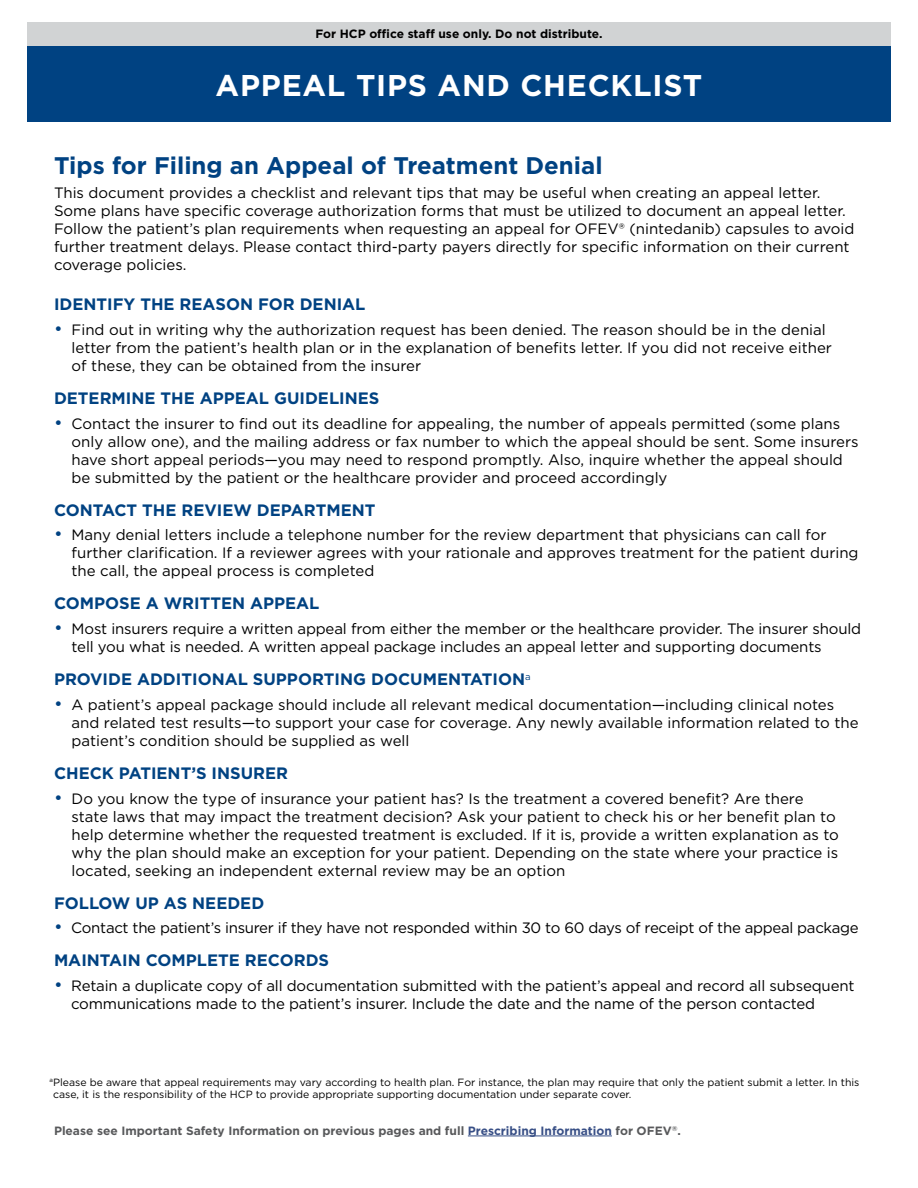
<style>
.page{position:relative;width:918px;height:1188px;background:#fff}
.page>*{position:absolute;margin:0;border:0;box-sizing:border-box;transform-origin:0 0}
.t1{font:700 30px "Gotham";letter-spacing:.025em;color:#fff}
.t2{font:700 24px "Gotham";color:#004282}
.t3{font:700 16.5px "Gotham";color:#004282}
.t4{font:15px/18px "Gotham";color:#000}
.t5{font:15px "Gotham";letter-spacing:-.02em;color:#000}
.t6{font:700 12px "Gotham";color:#58595b}
.t7{font:700 12px "Gotham";color:#000}
.t8{font:10.5px/12.6px "Gotham";color:#000}
.s1{font-size:18px;color:#004282}
.s2{color:#384f86}
</style>
<div class="page">
<div style="left:27px;top:46px;width:864px;height:76px;background:#004282"></div>
<hr style="left:468px;top:1136px;width:144px;height:1px;background:#384f86">
<div style="left:27px;top:22px;width:864px;height:24px;background:#d1d3d4"></div>
<p class="t7" style="left:315px;top:26px;width:289px">For HCP office staff use only. Do not distribute.</p>
<h1 class="t1" style="left:216px;top:65px;width:488px">APPEAL TIPS AND CHECKLIST</h1>
<h2 class="t2" style="left:54px;top:149px;width:550px">Tips for Filing an Appeal of Treatment Denial</h2>
<p class="t4" style="left:54px;top:184px;width:802px">This document provides a checklist and relevant tips that may be useful when creating an appeal letter.<br>Some plans have specific coverage authorization forms that must be utilized to document an appeal letter.<br>Follow the patient’s plan requirements when requesting an appeal for OFEV® (nintedanib) capsules to avoid further treatment delays. Please contact third-party payers directly for specific information on their current coverage policies.</p>
<p class="t3" style="left:54px;top:293px;width:313px">IDENTIFY THE REASON FOR DENIAL</p>
<p class="t4" style="left:72px;top:320px;width:762px;text-indent:-18px"><span class="s1">•</span> Find out in writing why the authorization request has been denied. The reason should be in the denial letter from the patient’s health plan or in the explanation of benefits letter. If you did not receive either of these, they can be obtained from the insurer</p>
<p class="t3" style="left:54px;top:387px;width:327px">DETERMINE THE APPEAL GUIDELINES</p>
<p class="t4" style="left:72px;top:414px;width:789px;text-indent:-18px"><span class="s1">•</span> Contact the insurer to find out its deadline for appealing, the number of appeals permitted (some plans only allow one), and the mailing address or fax number to which the appeal should be sent. Some insurers have short appeal periods—you may need to respond promptly. Also, inquire whether the appeal should be submitted by the patient or the healthcare provider and proceed accordingly</p>
<p class="t3" style="left:54px;top:499px;width:323px">CONTACT THE REVIEW DEPARTMENT</p>
<p class="t4" style="left:72px;top:526px;width:788px;text-indent:-18px"><span class="s1">•</span> Many denial letters include a telephone number for the review department that physicians can call for further clarification. If a reviewer agrees with your rationale and approves treatment for the patient during the call, the appeal process is completed</p>
<p class="t3" style="left:54px;top:593px;width:267px">COMPOSE A WRITTEN APPEAL</p>
<p class="t4" style="left:72px;top:620px;width:791px;text-indent:-18px"><span class="s1">•</span> Most insurers require a written appeal from either the member or the healthcare provider. The insurer should tell you what is needed. A written appeal package includes an appeal letter and supporting documents</p>
<p class="t3" style="left:54px;top:668px;width:478px">PROVIDE ADDITIONAL SUPPORTING DOCUMENTATION<sup>a</sup></p>
<p class="t4" style="left:72px;top:695px;width:789px;text-indent:-18px"><span class="s1">•</span> A patient’s appeal package should include all relevant medical documentation—including clinical notes and related test results—to support your case for coverage. Any newly available information related to the patient’s condition should be supplied as well</p>
<p class="t3" style="left:54px;top:762px;width:236px">CHECK PATIENT’S INSURER</p>
<p class="t4" style="left:72px;top:789px;width:769px;text-indent:-18px"><span class="s1">•</span> Do you know the type of insurance your patient has? Is the treatment a covered benefit? Are there state laws that may impact the treatment decision? Ask your patient to check his or her benefit plan to help determine whether the requested treatment is excluded. If it is, provide a written explanation as to why the plan should make an exception for your patient. Depending on the state where your practice is located, seeking an independent external review may be an option</p>
<p class="t3" style="left:54px;top:892px;width:212px">FOLLOW UP AS NEEDED</p>
<p class="t5" style="left:54px;top:919px;width:806px"><span class="s1">•</span> Contact the patient’s insurer if they have not responded within 30 to 60 days of receipt of the appeal package</p>
<p class="t3" style="left:54px;top:950px;width:276px">MAINTAIN COMPLETE RECORDS</p>
<p class="t4" style="left:71px;top:977px;width:785px;text-indent:-17px"><span class="s1">•</span> Retain a duplicate copy of all documentation submitted with the patient’s appeal and record all subsequent communications made to the patient’s insurer. Include the date and the name of the person contacted</p>
<p class="t8" style="left:53px;top:1076px;width:808px;text-indent:-4px"><sup>a</sup>Please be aware that appeal requirements may vary according to health plan. For instance, the plan may require that only the patient submit a letter. In this case, it is the responsibility of the HCP to provide appropriate supporting documentation under separate cover.</p>
<p class="t6" style="left:54px;top:1123px;width:628px">Please see Important Safety Information on previous pages and full <span class="s2">Prescribing Information</span> for OFEV<sup>®</sup>.</p>
</div>
